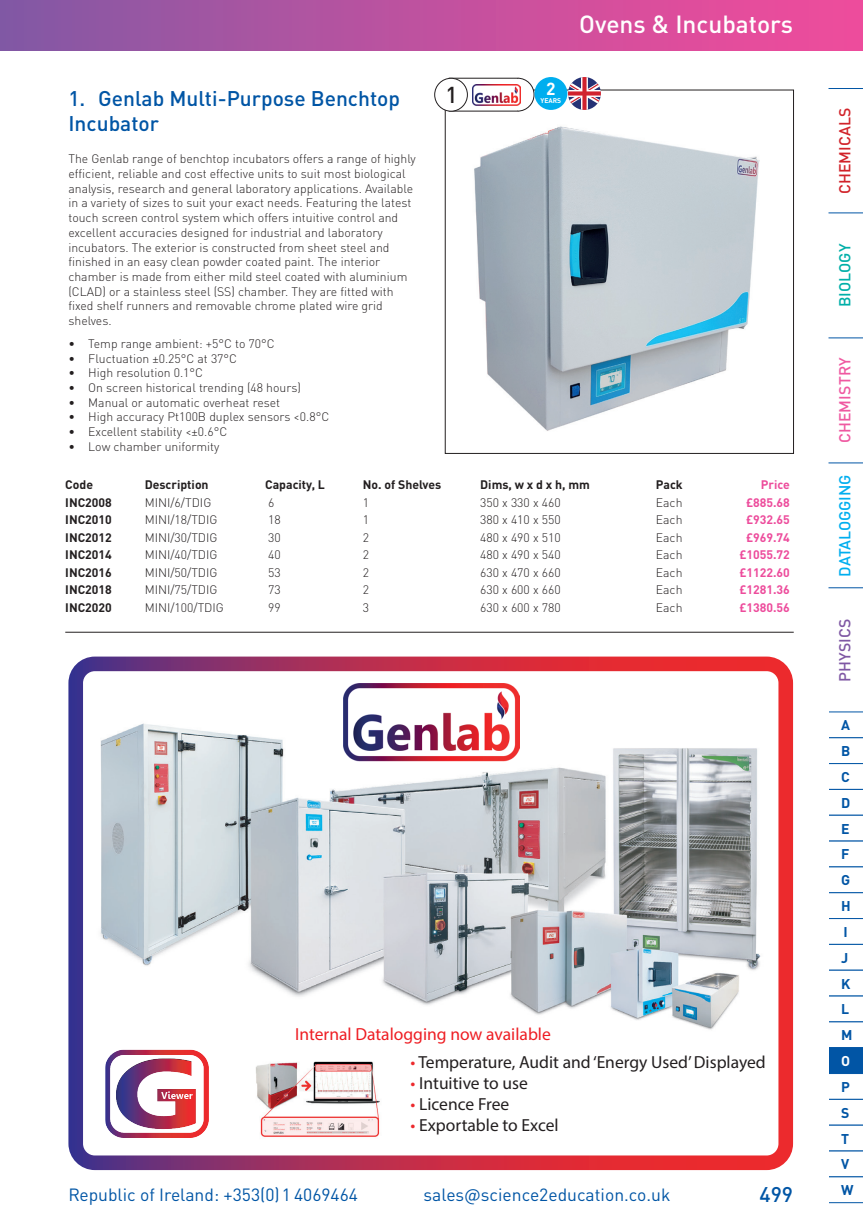
<style>
.page{position:relative;width:863px;height:1231px;background:#fff}
.page>*{position:absolute;margin:0;border:0;box-sizing:border-box;transform-origin:0 0}
.t1{font:500 24.5px "DIN Pro";color:#fff}
.t2{font:500 22.75px "DIN Pro";color:#231f20}
.t3{font:500 21px/25.2px "DIN Pro";color:#0155a5}
.t4{font:17.5px "Myriad Pro";color:#231f20}
.t5{font:17.5px "DIN Pro";color:#0155a5}
.t6{font:17.5px "Myriad Pro";color:#ee1d23}
.t7{font:700 17.32px "DIN Pro";color:#fff}
.t8{font:500 15.75px "DIN Pro";letter-spacing:-.005em;color:#00aeef}
.t9{font:500 15.75px "DIN Pro";letter-spacing:.01em;color:#d1232a}
.t10{font:500 15.75px "DIN Pro";letter-spacing:.01em;color:#ef59a1}
.t11{font:500 15.75px "DIN Pro";letter-spacing:.01em;color:#00afa8}
.t12{font:500 15.75px "DIN Pro";color:#7f58a4}
.t13{font:700 14px/25.9px "DIN Pro";color:#0155a5}
.t14{font:700 14px "DIN Pro";color:#fff}
.t15{font:300 12.25px/14.7px "DIN Pro";color:#231f20}
.t16{font:700 12.25px "DIN Pro";color:#231f20}
.t17{font:700 12.25px "DIN Pro";color:#ed4c9c}
.t18{font:700 6.83px "DIN Pro";color:#fff}
.s1{color:#ec2a2d}
</style>
<div class="page">
<div style="left:0;top:0;width:863px;height:51px;background:linear-gradient(to right,#8659a4,#f54b9a)"></div>
<svg style="left:829px;top:711px;width:34px;height:467px"></svg>
<hr style="left:828px;top:212px;width:35px;height:1px;background:#0155a5">
<hr style="left:828px;top:88px;width:35px;height:1px;background:#0155a5">
<hr style="left:828px;top:337px;width:35px;height:1px;background:#0155a5">
<hr style="left:828px;top:462px;width:35px;height:1px;background:#0155a5">
<hr style="left:828px;top:587px;width:35px;height:1px;background:#0155a5">
<hr style="left:65px;top:632px;width:728px;height:1px;background:#231f20">
<img style="left:474px;top:126px;width:286px;height:305px">
<svg style="left:455px;top:78px;width:79px;height:33px"></svg>
<img style="left:473px;top:84px;width:47px;height:21px">
<div style="left:534px;top:77px;width:33px;height:33px;background:#00aeef;border-radius:50%"></div>
<svg style="left:568px;top:77px;width:33px;height:33px"></svg>
<div style="left:434px;top:78px;width:33px;height:33px;background:#fff;border-radius:50%"></div>
<div style="left:434px;top:78px;width:33px;height:33px;border:1px solid #231f20;border-radius:50%"></div>
<svg style="left:68px;top:656px;width:725px;height:513px"></svg>
<img style="left:249px;top:1048px;width:132px;height:99px">
<img style="left:105px;top:1045px;width:103px;height:105px">
<h3 class="t3" style="left:68px;top:83px;width:333px">1. Genlab Multi-Purpose Benchtop<br>Incubator</h3>
<p class="t15" style="left:68px;top:150px;width:349px">The Genlab range of benchtop incubators offers a range of highly efficient, reliable and cost effective units to suit most biological analysis, research and general laboratory applications. Available in a variety of sizes to suit your exact needs. Featuring the latest touch screen control system which offers intuitive control and excellent accuracies designed for industrial and laboratory incubators. The exterior is constructed from sheet steel and finished in an easy clean powder coated paint. The interior chamber is made from either mild steel coated with aluminium (CLAD) or a stainless steel (SS) chamber. They are fitted with fixed shelf runners and removable chrome plated wire grid shelves.</p>
<p class="t15" style="left:68px;top:335px;width:208px">• Temp range ambient: +5°C to 70°C</p>
<p class="t15" style="left:68px;top:349px;width:170px">• Fluctuation ±0.25°C at 37°C</p>
<p class="t15" style="left:68px;top:364px;width:136px">• High resolution 0.1°C</p>
<p class="t15" style="left:68px;top:379px;width:234px">• On screen historical trending (48 hours)</p>
<p class="t15" style="left:68px;top:394px;width:213px">• Manual or automatic overheat reset</p>
<p class="t15" style="left:68px;top:408px;width:262px">• High accuracy Pt100B duplex sensors &lt;0.8°C</p>
<p class="t15" style="left:68px;top:423px;width:160px">• Excellent stability &lt;±0.6°C</p>
<p class="t15" style="left:68px;top:438px;width:152px">• Low chamber uniformity</p>
<h3 class="t7" style="left:546px;top:74px;width:11px">2</h3>
<h2 class="t2" style="left:445px;top:76px;width:14px">1</h2>
<p class="t18" style="left:540px;top:95px;width:22px">YEARS</p>
<h1 class="t1" style="left:579px;top:4px;width:215px">Ovens &amp; Incubators</h1>
<p class="t16" style="left:65px;top:474px;width:29px">Code</p>
<p class="t16" style="left:145px;top:474px;width:65px">Description</p>
<p class="t16" style="left:265px;top:474px;width:61px">Capacity, L</p>
<p class="t16" style="left:363px;top:474px;width:80px">No. of Shelves</p>
<p class="t16" style="left:480px;top:474px;width:111px">Dims, w x d x h, mm</p>
<p class="t16" style="left:656px;top:474px;width:28px">Pack</p>
<p class="t17" style="left:760px;top:474px;width:31px">Price</p>
<p class="t16" style="left:65px;top:492px;width:48px">INC2008</p>
<p class="t15" style="left:145px;top:493px;width:68px">MINI/6/TDIG</p>
<p class="t15" style="left:268px;top:493px;width:8px">6</p>
<p class="t15" style="left:363px;top:493px;width:8px">1</p>
<p class="t15" style="left:480px;top:493px;width:82px">350 x 330 x 460</p>
<p class="t15" style="left:656px;top:493px;width:28px">Each</p>
<p class="t17" style="left:746px;top:492px;width:45px">£885.68</p>
<p class="t16" style="left:65px;top:509px;width:48px">INC2010</p>
<p class="t15" style="left:145px;top:511px;width:74px">MINI/18/TDIG</p>
<p class="t15" style="left:268px;top:511px;width:14px">18</p>
<p class="t15" style="left:363px;top:511px;width:8px">1</p>
<p class="t15" style="left:480px;top:511px;width:82px">380 x 410 x 550</p>
<p class="t15" style="left:656px;top:511px;width:28px">Each</p>
<p class="t17" style="left:746px;top:509px;width:45px">£932.65</p>
<p class="t16" style="left:65px;top:527px;width:48px">INC2012</p>
<p class="t15" style="left:145px;top:528px;width:74px">MINI/30/TDIG</p>
<p class="t15" style="left:268px;top:528px;width:14px">30</p>
<p class="t15" style="left:363px;top:528px;width:8px">2</p>
<p class="t15" style="left:480px;top:528px;width:82px">480 x 490 x 510</p>
<p class="t15" style="left:656px;top:528px;width:28px">Each</p>
<p class="t17" style="left:746px;top:527px;width:45px">£969.74</p>
<p class="t16" style="left:65px;top:544px;width:48px">INC2014</p>
<p class="t15" style="left:145px;top:546px;width:74px">MINI/40/TDIG</p>
<p class="t15" style="left:268px;top:546px;width:14px">40</p>
<p class="t15" style="left:363px;top:546px;width:8px">2</p>
<p class="t15" style="left:480px;top:546px;width:82px">480 x 490 x 540</p>
<p class="t15" style="left:656px;top:546px;width:28px">Each</p>
<p class="t17" style="left:739px;top:544px;width:52px">£1055.72</p>
<p class="t16" style="left:65px;top:562px;width:48px">INC2016</p>
<p class="t15" style="left:145px;top:563px;width:74px">MINI/50/TDIG</p>
<p class="t15" style="left:268px;top:563px;width:14px">53</p>
<p class="t15" style="left:363px;top:563px;width:8px">2</p>
<p class="t15" style="left:480px;top:563px;width:82px">630 x 470 x 660</p>
<p class="t15" style="left:656px;top:563px;width:28px">Each</p>
<p class="t17" style="left:739px;top:562px;width:52px">£1122.60</p>
<p class="t16" style="left:65px;top:579px;width:48px">INC2018</p>
<p class="t15" style="left:145px;top:581px;width:74px">MINI/75/TDIG</p>
<p class="t15" style="left:268px;top:581px;width:14px">73</p>
<p class="t15" style="left:363px;top:581px;width:8px">2</p>
<p class="t15" style="left:480px;top:581px;width:82px">630 x 600 x 660</p>
<p class="t15" style="left:656px;top:581px;width:28px">Each</p>
<p class="t17" style="left:739px;top:579px;width:52px">£1281.36</p>
<p class="t16" style="left:65px;top:597px;width:48px">INC2020</p>
<p class="t15" style="left:145px;top:598px;width:81px">MINI/100/TDIG</p>
<p class="t15" style="left:268px;top:598px;width:14px">99</p>
<p class="t15" style="left:363px;top:598px;width:8px">3</p>
<p class="t15" style="left:480px;top:598px;width:82px">630 x 600 x 780</p>
<p class="t15" style="left:656px;top:598px;width:28px">Each</p>
<p class="t17" style="left:739px;top:597px;width:52px">£1380.56</p>
<h3 class="t6" style="left:295px;top:1023px;width:257px">Internal Datalogging now available</h3>
<h3 class="t4" style="left:410px;top:1051px;width:357px"><span class="s1">•</span> Temperature, Audit and ‘Energy Used’ Displayed</h3>
<h3 class="t4" style="left:410px;top:1072px;width:119px"><span class="s1">•</span> Intuitive to use</h3>
<h3 class="t4" style="left:410px;top:1093px;width:100px"><span class="s1">•</span> Licence Free</h3>
<h3 class="t4" style="left:410px;top:1114px;width:150px"><span class="s1">•</span> Exportable to Excel</h3>
<h3 class="t5" style="left:68px;top:1180px;width:291px">Republic of Ireland: +353(0) 1 4069464</h3>
<h3 class="t5" style="left:423px;top:1180px;width:248px">sales@science2education.co.uk</h3>
<h3 class="t3" style="left:759px;top:1179px;width:35px">499</h3>
<p class="t9" style="left:832px;top:194px;width:89px;rotate:-90deg">CHEMICALS</p>
<p class="t11" style="left:832px;top:307px;width:65px;rotate:-90deg">BIOLOGY</p>
<p class="t10" style="left:832px;top:443px;width:87px;rotate:-90deg">CHEMISTRY</p>
<p class="t8" style="left:832px;top:576px;width:104px;rotate:-90deg">DATALOGGING</p>
<p class="t12" style="left:832px;top:681px;width:64px;rotate:-90deg">PHYSICS</p>
<p class="t13" style="left:841px;top:710px;width:13px">A<br>B<br>C<br>D<br>E<br>F<br>G<br>H<br>I<br>J<br>K<br>L<br>M</p>
<p class="t14" style="left:841px;top:1049px;width:11px">O</p>
<p class="t13" style="left:841px;top:1072px;width:14px">P<br>S<br>T<br>V<br>W</p>
</div>
